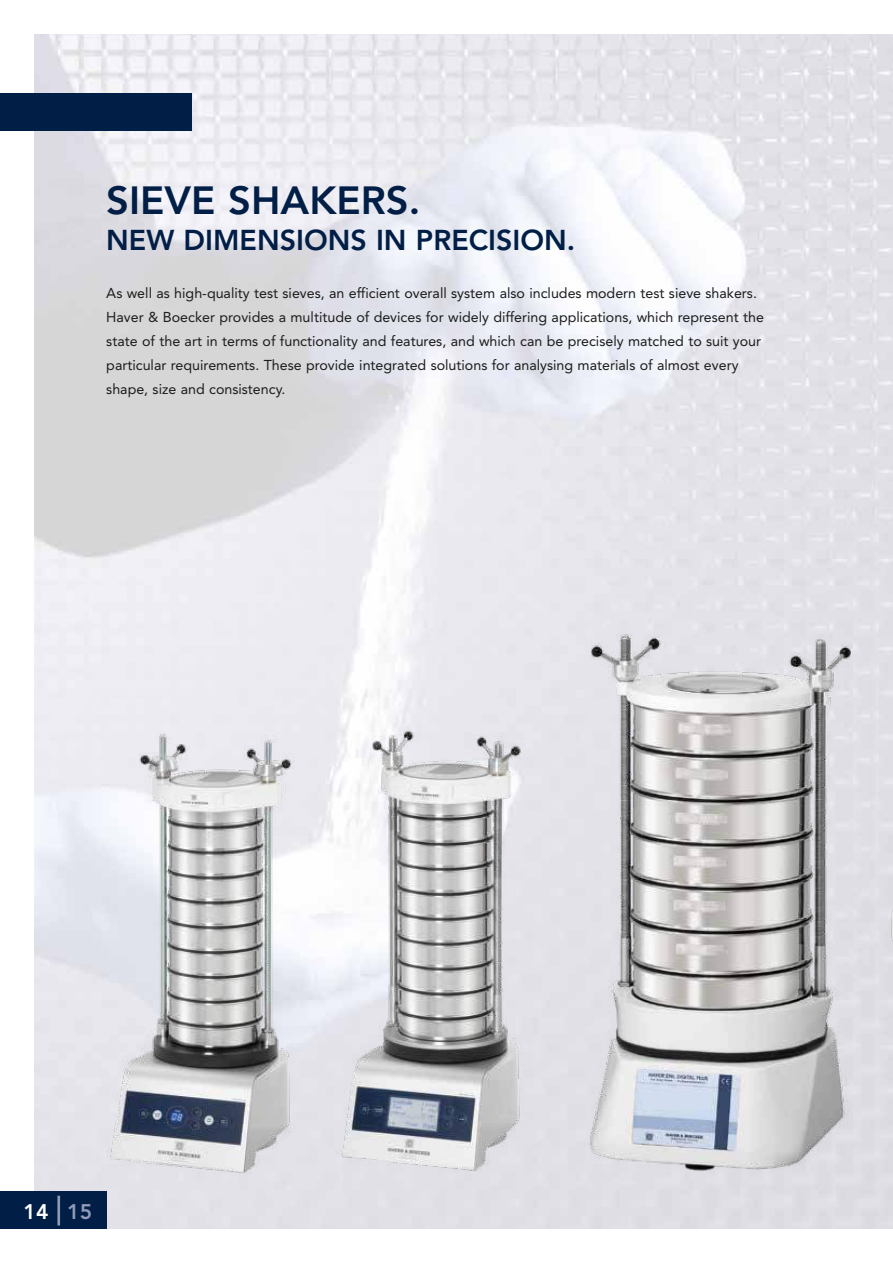
<style>
.page{position:relative;width:893px;height:1263px;background:#fff}
.page>*{position:absolute;margin:0;border:0;box-sizing:border-box;transform-origin:0 0}
.t1{font:800 39px "Avenir LT Std";color:#001e46}
.t2{font:800 28.5px "Avenir LT Std";color:#001e46}
.t3{font:800 21px "Avenir LT Std";color:#fff}
.t4{font:14.25px/24px "Avenir LT Std";color:#1c1c1b}
.s1{color:#919ab7}
</style>
<div class="page">
<img style="left:34px;top:34px;width:859px;height:1195px">
<div style="left:0;top:94px;width:191px;height:37px;background:#001e46"></div>
<img style="left:106px;top:728px;width:201px;height:445px">
<img style="left:575px;top:627px;width:276px;height:544px">
<img style="left:328px;top:727px;width:237px;height:445px">
<div style="left:0;top:1192px;width:106px;height:37px;background:#001e46"></div>
<hr style="left:57px;top:1196px;width:3px;height:29px;background:#919ab7">
<div style="left:878px;top:854px;width:15px;height:125px;background:#dfdee4"></div>
<h1 class="t1" style="left:106px;top:177px;width:316px">SIEVE SHAKERS.</h1>
<h2 class="t2" style="left:106px;top:223px;width:470px">NEW DIMENSIONS IN PRECISION.</h2>
<p class="t4" style="left:106px;top:281px;width:659px">As well as high-quality test sieves, an efficient overall system also includes modern test sieve shakers.<br>Haver &amp; Boecker provides a multitude of devices for widely differing applications, which represent the state of the art in terms of functionality and features, and which can be precisely matched to suit your particular requirements. These provide integrated solutions for analysing materials of almost every shape, size and consistency.</p>
<h3 class="t3" style="left:24px;top:1199px;width:70px">14 <span class="s1">15</span></h3>
</div>
